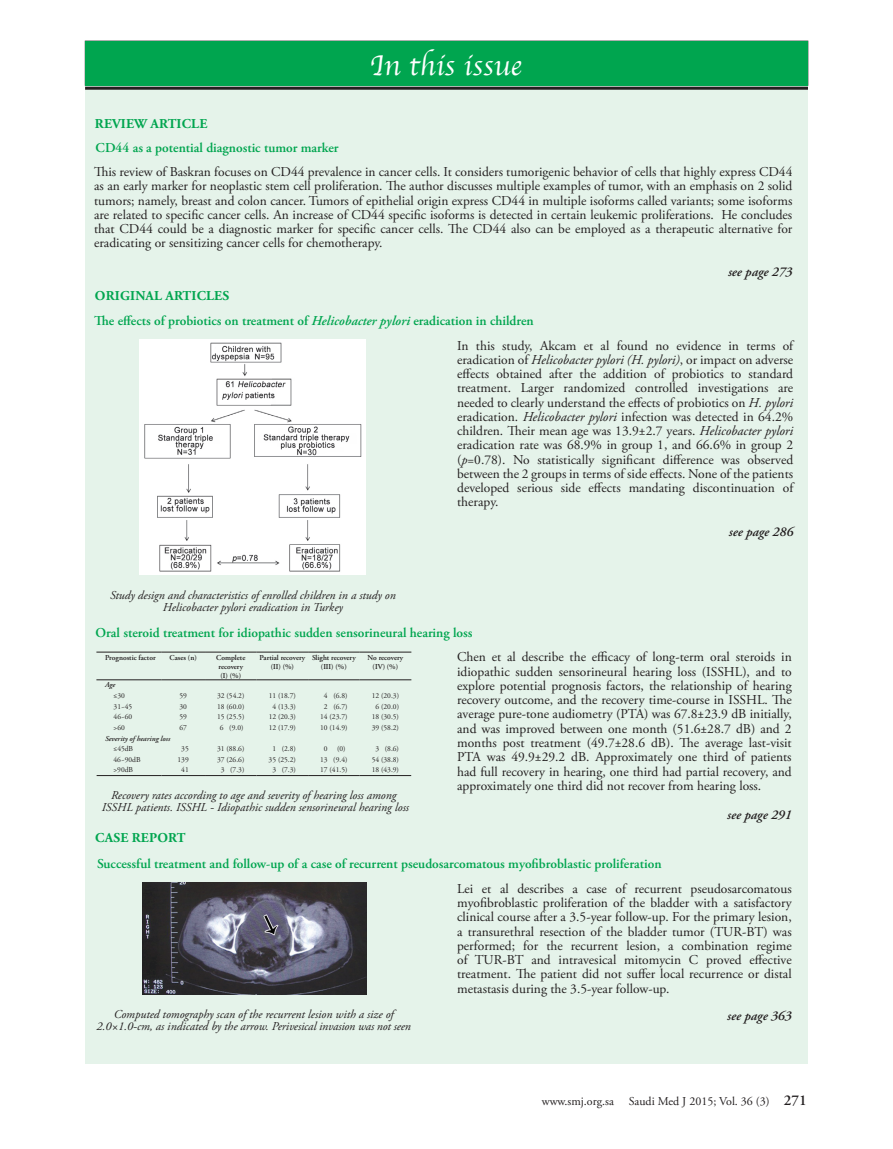
<style>
.page{position:relative;width:893px;height:1149px;background:#fff}
.page>*{position:absolute;margin:0;border:0;box-sizing:border-box;transform-origin:0 0}
.t1{font:30px "Apple Chancery";color:#fff}
.t2{font:13.5px/14.2px "Adobe Garamond Pro";color:#231f20;text-align:justify}
.t3{font:600 13.5px "Adobe Garamond Pro";color:#00a54f}
.t4{font:italic 600 13.5px "Adobe Garamond Pro";color:#231f20}
.t5{font:700 13.5px "Adobe Garamond Pro";letter-spacing:.015em;color:#00a54f}
.t6{font:italic 12px/12px "Adobe Garamond Pro";color:#231f20;text-align:center}
.t7{font:12px "Adobe Garamond Pro";color:#231f20}
.t8{font:7.5px "Adobe Garamond Pro";color:#231f20}
.t9{font:600 7.5px/9px "Adobe Garamond Pro";color:#231f20;text-align:center}
.t10{font:italic 600 7.5px "Adobe Garamond Pro";color:#231f20}
.s1{font-style:italic}
.s2{font-weight:600;font-size:15px}
</style>
<div class="page">
<div style="left:85px;top:58px;width:723px;height:1005px;background:#e5f3ea"></div>
<div style="left:85px;top:41px;width:723px;height:44px;background:#00a54f"></div>
<hr style="left:85px;top:87px;width:723px;height:3px;background:#231f20">
<img style="left:142px;top:882px;width:225px;height:112px">
<img style="left:140px;top:339px;width:225px;height:235px">
<hr style="left:97px;top:775px;width:64px;height:1px;background:#231f20">
<hr style="left:161px;top:775px;width:44px;height:1px;background:#231f20">
<hr style="left:205px;top:775px;width:52px;height:1px;background:#231f20">
<hr style="left:257px;top:775px;width:51px;height:1px;background:#231f20">
<hr style="left:308px;top:775px;width:52px;height:1px;background:#231f20">
<hr style="left:360px;top:775px;width:51px;height:1px;background:#231f20">
<hr style="left:96px;top:651px;width:65px;height:1px;background:#231f20">
<hr style="left:161px;top:651px;width:44px;height:1px;background:#231f20">
<hr style="left:205px;top:651px;width:52px;height:1px;background:#231f20">
<hr style="left:257px;top:651px;width:51px;height:1px;background:#231f20">
<hr style="left:308px;top:651px;width:52px;height:1px;background:#231f20">
<hr style="left:360px;top:651px;width:51px;height:1px;background:#231f20">
<hr style="left:96px;top:679px;width:65px;height:1px;background:#231f20">
<hr style="left:161px;top:679px;width:44px;height:1px;background:#231f20">
<hr style="left:205px;top:679px;width:52px;height:1px;background:#231f20">
<hr style="left:257px;top:679px;width:51px;height:1px;background:#231f20">
<hr style="left:308px;top:679px;width:52px;height:1px;background:#231f20">
<hr style="left:360px;top:679px;width:51px;height:1px;background:#231f20">
<p class="t5" style="left:95px;top:115px;width:114px">REVIEW ARTICLE</p>
<p class="t3" style="left:96px;top:140px;width:244px">CD44 as a potential diagnostic tumor marker</p>
<h1 class="t1" style="left:370px;top:42px;width:153px">In this issue</h1>
<p class="t2" style="left:94px;top:165px;width:700px">This review of Baskran focuses on CD44 prevalence in cancer cells. It considers tumorigenic behavior of cells that highly express CD44 as an early marker for neoplastic stem cell proliferation. The author discusses multiple examples of tumor, with an emphasis on 2 solid tumors; namely, breast and colon cancer. Tumors of epithelial origin express CD44 in multiple isoforms called variants; some isoforms are related to specific cancer cells. An increase of CD44 specific isoforms is detected in certain leukemic proliferations. He concludes that CD44 could be a diagnostic marker for specific cancer cells. The CD44 also can be employed as a therapeutic alternative for eradicating or sensitizing cancer cells for chemotherapy.</p>
<p class="t4" style="left:728px;top:264px;width:66px">see page 273</p>
<p class="t5" style="left:95px;top:288px;width:136px">ORIGINAL ARTICLES</p>
<p class="t3" style="left:94px;top:313px;width:441px">The effects of probiotics on treatment of <span class="s1">Helicobacter pylori</span> eradication in children</p>
<p class="t6" style="left:110px;top:589px;width:287px">Study design and characteristics of enrolled children in a study on<br>Helicobacter pylori eradication in Turkey</p>
<p class="t2" style="left:457px;top:338px;width:338px">In this study, Akcam et al found no evidence in terms of eradication of <span class="s1">Helicobacter pylori (H. pylori)</span>, or impact on adverse effects obtained after the addition of probiotics to standard treatment. Larger randomized controlled investigations are needed to clearly understand the effects of probiotics on <span class="s1">H. pylori </span>eradication. <span class="s1">Helicobacter pylori</span> infection was detected in 64.2% children. Their mean age was 13.9±2.7 years. <span class="s1">Helicobacter pylori </span>eradication rate was 68.9% in group 1, and 66.6% in group 2 (<span class="s1">p</span>=0.78). No statistically significant difference was observed between the 2 groups in terms of side effects. None of the patients developed serious side effects mandating discontinuation of therapy.</p>
<p class="t4" style="left:729px;top:523px;width:66px">see page 286</p>
<p class="t3" style="left:96px;top:624px;width:378px">Oral steroid treatment for idiopathic sudden sensorineural hearing loss</p>
<p class="t9" style="left:105px;top:652px;width:52px">Prognostic factor</p>
<p class="t9" style="left:170px;top:652px;width:29px">Cases (n)</p>
<p class="t9" style="left:216px;top:652px;width:31px">Complete recovery (I) (%)</p>
<p class="t9" style="left:259px;top:652px;width:47px">Partial recovery (II) (%)</p>
<p class="t9" style="left:312px;top:652px;width:45px">Slight recovery (III) (%)</p>
<p class="t9" style="left:368px;top:652px;width:37px">No recovery (IV) (%)</p>
<p class="t10" style="left:105px;top:680px;width:12px">Age</p>
<p class="t8" style="left:114px;top:691px;width:13px">≤30</p>
<p class="t8" style="left:179px;top:691px;width:9px">59</p>
<p class="t8" style="left:217px;top:691px;width:29px">32 (54.2)</p>
<p class="t8" style="left:269px;top:691px;width:29px">11 (18.7)</p>
<p class="t8" style="left:324px;top:691px;width:25px">4 (6.8)</p>
<p class="t8" style="left:372px;top:691px;width:29px">12 (20.3)</p>
<p class="t8" style="left:114px;top:701px;width:20px">31~45</p>
<p class="t8" style="left:179px;top:701px;width:9px">30</p>
<p class="t8" style="left:217px;top:701px;width:29px">18 (60.0)</p>
<p class="t8" style="left:272px;top:701px;width:25px">4 (13.3)</p>
<p class="t8" style="left:324px;top:701px;width:25px">2 (6.7)</p>
<p class="t8" style="left:375px;top:701px;width:25px">6 (20.0)</p>
<p class="t8" style="left:114px;top:712px;width:20px">46~60</p>
<p class="t8" style="left:179px;top:712px;width:9px">59</p>
<p class="t8" style="left:217px;top:712px;width:29px">15 (25.5)</p>
<p class="t8" style="left:269px;top:712px;width:29px">12 (20.3)</p>
<p class="t8" style="left:320px;top:712px;width:29px">14 (23.7)</p>
<p class="t8" style="left:372px;top:712px;width:29px">18 (30.5)</p>
<p class="t8" style="left:114px;top:722px;width:13px">&gt;60</p>
<p class="t8" style="left:179px;top:722px;width:9px">67</p>
<p class="t8" style="left:220px;top:722px;width:25px">6 (9.0)</p>
<p class="t8" style="left:269px;top:722px;width:29px">12 (17.9)</p>
<p class="t8" style="left:320px;top:722px;width:29px">10 (14.9)</p>
<p class="t8" style="left:372px;top:722px;width:29px">39 (58.2)</p>
<p class="t10" style="left:105px;top:733px;width:67px">Severity of hearing loss</p>
<p class="t8" style="left:114px;top:744px;width:21px">≤45dB</p>
<p class="t8" style="left:181px;top:744px;width:9px">35</p>
<p class="t8" style="left:217px;top:744px;width:29px">31 (88.6)</p>
<p class="t8" style="left:272px;top:744px;width:25px">1 (2.8)</p>
<p class="t8" style="left:324px;top:744px;width:5px">0</p>
<p class="t8" style="left:337px;top:744px;width:10px">(0)</p>
<p class="t8" style="left:375px;top:744px;width:25px">3 (8.6)</p>
<p class="t8" style="left:114px;top:754px;width:29px">46~90dB</p>
<p class="t8" style="left:177px;top:754px;width:13px">139</p>
<p class="t8" style="left:217px;top:754px;width:29px">37 (26.6)</p>
<p class="t8" style="left:269px;top:754px;width:29px">35 (25.2)</p>
<p class="t8" style="left:320px;top:754px;width:29px">13 (9.4)</p>
<p class="t8" style="left:372px;top:754px;width:29px">54 (38.8)</p>
<p class="t8" style="left:114px;top:765px;width:21px">&gt;90dB</p>
<p class="t8" style="left:181px;top:765px;width:9px">41</p>
<p class="t8" style="left:221px;top:765px;width:25px">3 (7.3)</p>
<p class="t8" style="left:272px;top:765px;width:25px">3 (7.3)</p>
<p class="t8" style="left:320px;top:765px;width:29px">17 (41.5)</p>
<p class="t8" style="left:372px;top:765px;width:29px">18 (43.9)</p>
<p class="t6" style="left:102px;top:789px;width:309px">Recovery rates according to age and severity of hearing loss among<br>ISSHL patients. ISSHL - Idiopathic sudden sensorineural hearing loss</p>
<p class="t5" style="left:95px;top:829px;width:92px">CASE REPORT</p>
<p class="t2" style="left:457px;top:650px;width:336px">Chen et al describe the efficacy of long-term oral steroids in idiopathic sudden sensorineural hearing loss (ISSHL), and to explore potential prognosis factors, the relationship of hearing recovery outcome, and the recovery time-course in ISSHL. The average pure-tone audiometry (PTA) was 67.8±23.9 dB initially, and was improved between one month (51.6±28.7 dB) and 2 months post treatment (49.7±28.6 dB). The average last-visit PTA was 49.9±29.2 dB. Approximately one third of patients had full recovery in hearing, one third had partial recovery, and approximately one third did not recover from hearing loss.</p>
<p class="t4" style="left:727px;top:806px;width:66px">see page 291</p>
<p class="t3" style="left:97px;top:855px;width:566px">Successful treatment and follow-up of a case of recurrent pseudosarcomatous myofibroblastic proliferation</p>
<p class="t6" style="left:96px;top:1008px;width:316px">Computed tomography scan of the recurrent lesion with a size of<br>2.0×1.0-cm, as indicated by the arrow. Perivesical invasion was not seen</p>
<p class="t2" style="left:457px;top:881px;width:336px">Lei et al describes a case of recurrent pseudosarcomatous myofibroblastic proliferation of the bladder with a satisfactory clinical course after a 3.5-year follow-up. For the primary lesion, a transurethral resection of the bladder tumor (TUR-BT) was performed; for the recurrent lesion, a combination regime of TUR-BT and intravesical mitomycin C proved effective treatment. The patient did not suffer local recurrence or distal metastasis during the 3.5-year follow-up.</p>
<p class="t4" style="left:727px;top:1007px;width:66px">see page 363</p>
<p class="t7" style="left:542px;top:1093px;width:267px">www.smj.org.sa Saudi Med J 2015; Vol. 36 (3) <span class="s2">271</span></p>
</div>
